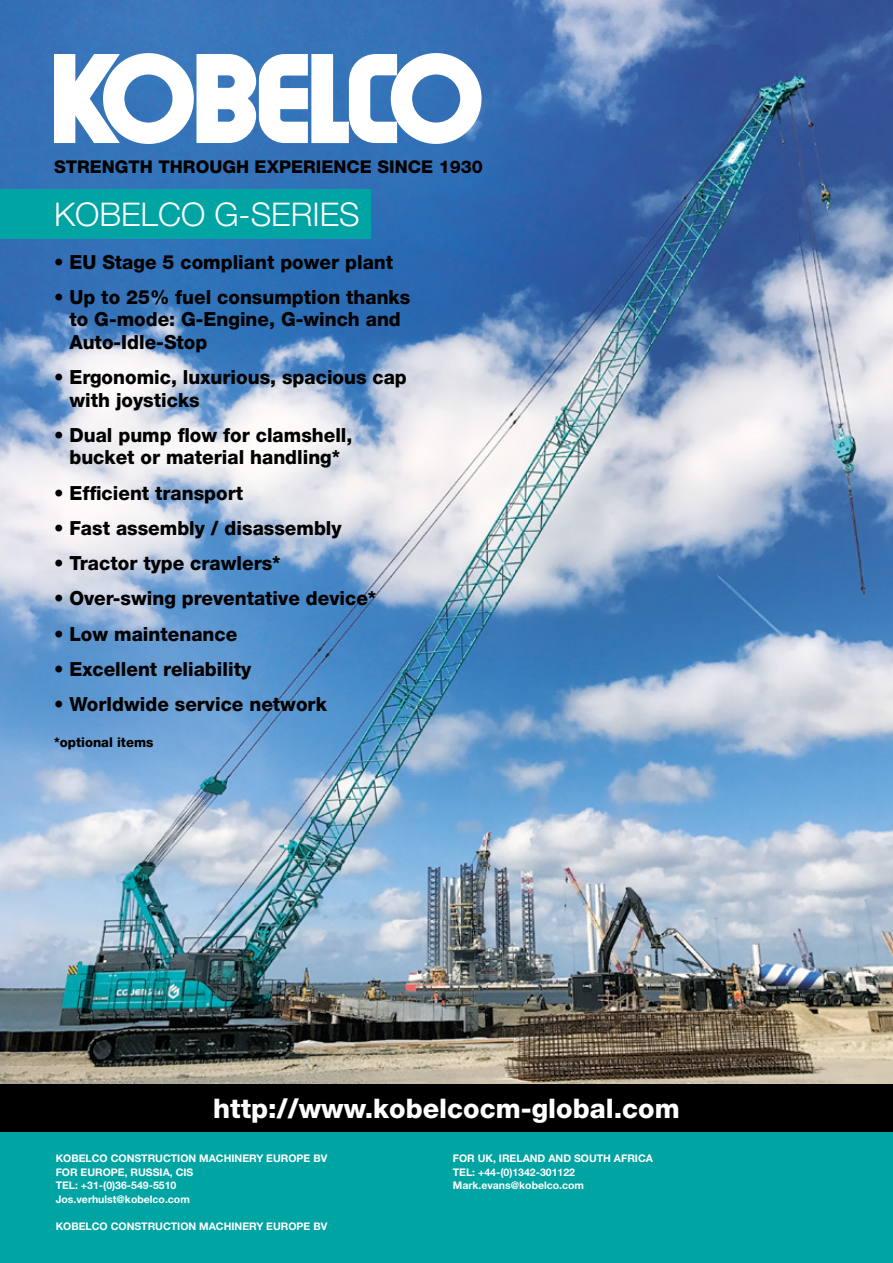
<style>
.page{position:relative;width:893px;height:1263px;background:#fff}
.page>*{position:absolute;margin:0;border:0;box-sizing:border-box;transform-origin:0 0}
.t1{font:300 32.7px "Helvetica Neue LT";color:#fff}
.t2{font:800 27px "Helvetica Neue LT";color:#fff}
.t3{font:800 19.5px/22.5px "Helvetica Neue LT";color:#000}
.t4{font:800 17.55px "Helvetica Neue LT";color:#000}
.t5{font:800 13.5px "Helvetica Neue LT";color:#000}
.t6{font:700 10.5px/13.5px "Helvetica Neue LT";color:#fff}
</style>
<div class="page">
<img style="left:0;top:0;width:893px;height:1085px">
<div style="left:0;top:1085px;width:893px;height:48px;background:#000"></div>
<div style="left:0;top:1132px;width:893px;height:131px;background:#00a4a2"></div>
<div style="left:0;top:189px;width:371px;height:49px;background:#00a4a2"></div>
<svg style="left:54px;top:53px;width:428px;height:91px"></svg>
<p class="t4" style="left:54px;top:157px;width:430px">STRENGTH THROUGH EXPERIENCE SINCE 1930</p>
<h1 class="t1" style="left:54px;top:194px;width:307px">KOBELCO G-SERIES</h1>
<p class="t3" style="left:54px;top:250px;width:341px">• EU Stage 5 compliant power plant</p>
<p class="t3" style="left:69px;top:286px;width:342px;text-indent:-15px">• Up to 25% fuel consumption thanks to G-mode: G-Engine, G-winch and<br>Auto-Idle-Stop</p>
<p class="t3" style="left:69px;top:366px;width:339px;text-indent:-15px">• Ergonomic, luxurious, spacious cap with joysticks</p>
<p class="t3" style="left:54px;top:424px;width:300px;text-align:center">• Dual pump flow for clamshell, bucket or material handling*</p>
<p class="t3" style="left:54px;top:481px;width:191px">• Efficient transport</p>
<p class="t3" style="left:54px;top:517px;width:289px">• Fast assembly / disassembly</p>
<p class="t3" style="left:54px;top:552px;width:228px">• Tractor type crawlers*</p>
<p class="t3" style="left:54px;top:587px;width:324px">• Over-swing preventative device*</p>
<p class="t3" style="left:54px;top:622px;width:185px">• Low maintenance</p>
<p class="t3" style="left:54px;top:658px;width:199px">• Excellent reliability</p>
<p class="t3" style="left:54px;top:693px;width:274px">• Worldwide service network</p>
<p class="t5" style="left:54px;top:734px;width:101px">*optional items</p>
<h2 class="t2" style="left:213px;top:1092px;width:468px">http://www.kobelcocm-global.com</h2>
<p class="t6" style="left:453px;top:1152px;width:202px">FOR UK, IRELAND AND SOUTH AFRICA<br>TEL: +44-(0)1342-301122<br>Mark.evans@kobelco.com</p>
<p class="t6" style="left:56px;top:1152px;width:273px">KOBELCO CONSTRUCTION MACHINERY EUROPE BV<br>FOR EUROPE, RUSSIA, CIS<br>TEL: +31-(0)36-549-5510<br>Jos.verhulst@kobelco.com</p>
<p class="t6" style="left:56px;top:1219px;width:273px">KOBELCO CONSTRUCTION MACHINERY EUROPE BV</p>
</div>
